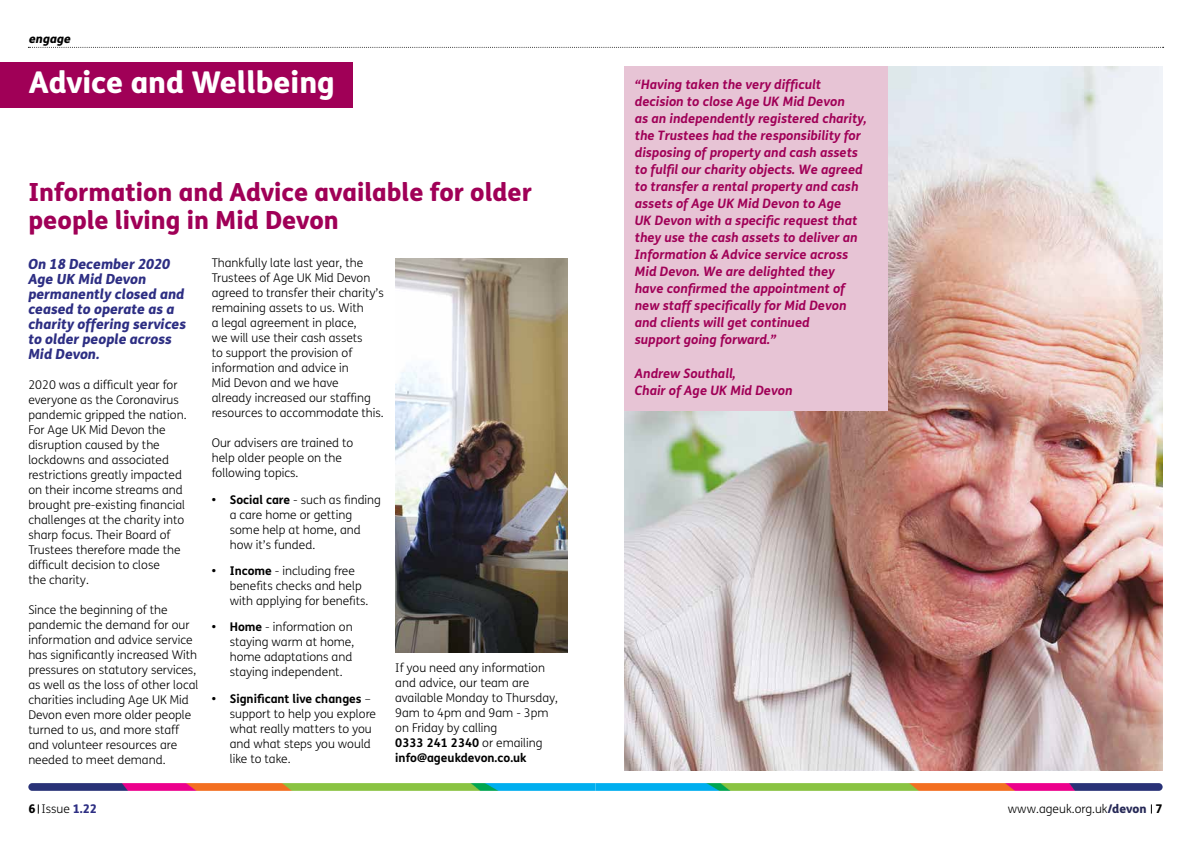
<style>
.page{position:relative;width:1191px;height:842px;background:#fff}
.page>*{position:absolute;margin:0;border:0;box-sizing:border-box;transform-origin:0 0}
.t1{font:800 30px "FS Me";color:#fff}
.t2{font:800 25px/28px "FS Me";color:#a00057}
.t3{font:italic 800 14px/15px "FS Me";color:#2d2e83}
.t4{font:italic 700 13px/17px "FS Me";color:#a00057}
.t5{font:300 12px/15px "FS Me";color:#000}
.t6{font:italic 800 12px "FS Me";color:#000}
.s1{font-weight:700}
.s2{font-weight:800}
.s3{font-weight:800;color:#2d2e83}
.s4{font-weight:800;color:#262957}
</style>
<div class="page">
<svg style="left:28px;top:47px;width:1135px;height:1px"></svg>
<img style="left:28px;top:783px;width:1134px;height:8px">
<div style="left:0;top:62px;width:353px;height:45px;background:#a00057"></div>
<img style="left:624px;top:66px;width:538px;height:704px">
<div style="left:624px;top:66px;width:263px;height:345px;background:#e7c4d5"></div>
<img style="left:395px;top:258px;width:172px;height:394px">
<p class="t6" style="left:28px;top:29px;width:47px">engage</p>
<h1 class="t1" style="left:29px;top:59px;width:308px">Advice and Wellbeing</h1>
<h2 class="t2" style="left:29px;top:177px;width:505px">Information and Advice available for older people living in Mid Devon</h2>
<p class="t3" style="left:28px;top:256px;width:159px">On 18 December 2020<br>Age UK Mid Devon permanently closed and ceased to operate as a charity offering services to older people across<br>Mid Devon.</p>
<p class="t5" style="left:28px;top:377px;width:160px">2020 was a difficult year for everyone as the Coronavirus pandemic gripped the nation.<br>For Age UK Mid Devon the disruption caused by the lockdowns and associated restrictions greatly impacted on their income streams and brought pre-existing financial challenges at the charity into sharp focus. Their Board of<br>Trustees therefore made the difficult decision to close<br>the charity.</p>
<p class="t5" style="left:28px;top:602px;width:172px">Since the beginning of the pandemic the demand for our information and advice service has significantly increased With pressures on statutory services, as well as the loss of other local charities including Age UK Mid<br>Devon even more older people turned to us, and more staff and volunteer resources are needed to meet demand.</p>
<p class="t5" style="left:212px;top:255px;width:173px">Thankfully late last year, the<br>Trustees of Age UK Mid Devon agreed to transfer their charity’s remaining assets to us. With<br>a legal agreement in place,<br>we will use their cash assets<br>to support the provision of information and advice in<br>Mid Devon and we have<br>already increased our staffing resources to accommodate this.</p>
<p class="t5" style="left:212px;top:435px;width:143px">Our advisers are trained to help older people on the following topics.</p>
<p class="t5" style="left:230px;top:492px;width:153px;text-indent:-18px"><span class="s1">• Social care</span> - such as finding a care home or getting some help at home, and how it’s funded.</p>
<p class="t5" style="left:230px;top:563px;width:140px;text-indent:-18px"><span class="s1">• Income</span> - including free benefits checks and help with applying for benefits.</p>
<p class="t5" style="left:230px;top:619px;width:126px;text-indent:-18px"><span class="s1">• Home</span> - information on staying warm at home, home adaptations and staying independent.</p>
<p class="t5" style="left:230px;top:690px;width:148px;text-indent:-18px"><span class="s1">• Significant live changes</span> – support to help you explore what really matters to you and what steps you would like to take.</p>
<p class="t5" style="left:395px;top:660px;width:164px">If you need any information and advice, our team are available Monday to Thursday,<br>9am to 4pm and 9am - 3pm on Friday by calling<br><span class="s1">0333 241 2340</span> or emailing <span class="s1">info@ageukdevon.co.uk</span></p>
<p class="t4" style="left:635px;top:75px;width:233px">“Having taken the very difficult decision to close Age UK Mid Devon<br>as an independently registered charity, the Trustees had the responsibility for disposing of property and cash assets to fulfil our charity objects. We agreed to transfer a rental property and cash assets of Age UK Mid Devon to Age<br>UK Devon with a specific request that they use the cash assets to deliver an Information &amp; Advice service across Mid Devon. We are delighted they<br>have confirmed the appointment of new staff specifically for Mid Devon and clients will get continued<br>support going forward.”</p>
<p class="t4" style="left:635px;top:364px;width:159px">Andrew Southall,<br>Chair of Age UK Mid Devon</p>
<p class="t5" style="left:28px;top:801px;width:70px"><span class="s2">6</span> Issue <span class="s3">1.22</span></p>
<p class="t5" style="left:1007px;top:801px;width:156px">www.ageuk.org.uk<span class="s4">/devon</span> <span class="s2">7</span></p>
</div>
